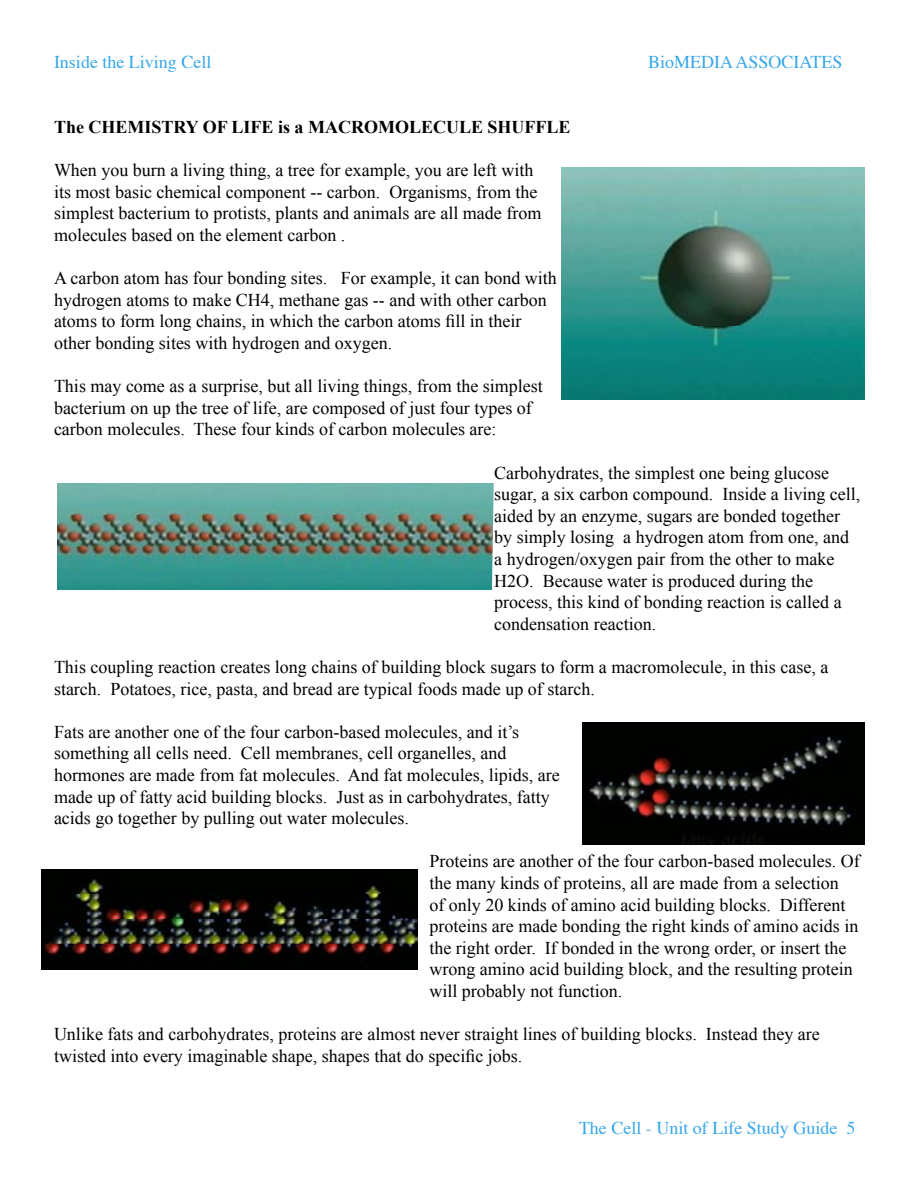
<style>
.page{position:relative;width:918px;height:1188px;background:#fff}
.page>*{position:absolute;margin:0;border:0;box-sizing:border-box;transform-origin:0 0}
.t1{font:18px/21.6px "Times New Roman";color:#000}
.t2{font:18px "Times";color:#36a7e9}
.t3{font:700 18px "Times New Roman";color:#000}
</style>
<div class="page">
<img style="left:582px;top:723px;width:282px;height:122px">
<img style="left:562px;top:168px;width:302px;height:231px">
<img style="left:42px;top:870px;width:375px;height:99px">
<img style="left:57px;top:483px;width:437px;height:106px">
<p class="t2" style="left:54px;top:50px;width:159px">Inside the Living Cell</p>
<p class="t2" style="left:648px;top:50px;width:196px">BioMEDIA ASSOCIATES</p>
<p class="t3" style="left:54px;top:117px;width:518px">The CHEMISTRY OF LIFE is a MACROMOLECULE SHUFFLE</p>
<p class="t1" style="left:54px;top:159px;width:489px">When you burn a living thing, a tree for example, you are left with its most basic chemical component -- carbon. Organisms, from the simplest bacterium to protists, plants and animals are all made from molecules based on the element carbon .</p>
<p class="t1" style="left:54px;top:267px;width:504px">A carbon atom has four bonding sites. For example, it can bond with hydrogen atoms to make CH4, methane gas -- and with other carbon atoms to form long chains, in which the carbon atoms fill in their other bonding sites with hydrogen and oxygen.</p>
<p class="t1" style="left:54px;top:375px;width:490px">This may come as a surprise, but all living things, from the simplest bacterium on up the tree of life, are composed of just four types of carbon molecules. These four kinds of carbon molecules are:</p>
<p class="t1" style="left:494px;top:462px;width:368px">Carbohydrates, the simplest one being glucose sugar, a six carbon compound. Inside a living cell, aided by an enzyme, sugars are bonded together by simply losing a hydrogen atom from one, and a hydrogen/oxygen pair from the other to make H2O. Because water is produced during the process, this kind of bonding reaction is called a condensation reaction.</p>
<p class="t1" style="left:54px;top:656px;width:776px">This coupling reaction creates long chains of building block sugars to form a macromolecule, in this case, a starch. Potatoes, rice, pasta, and bread are typical foods made up of starch.</p>
<p class="t1" style="left:54px;top:721px;width:507px">Fats are another one of the four carbon-based molecules, and it’s something all cells need. Cell membranes, cell organelles, and hormones are made from fat molecules. And fat molecules, lipids, are made up of fatty acid building blocks. Just as in carbohydrates, fatty acids go together by pulling out water molecules.</p>
<p class="t1" style="left:429px;top:850px;width:432px">Proteins are another of the four carbon-based molecules. Of the many kinds of proteins, all are made from a selection<br>of only 20 kinds of amino acid building blocks. Different proteins are made bonding the right kinds of amino acids in the right order. If bonded in the wrong order, or insert the wrong amino acid building block, and the resulting protein will probably not function.</p>
<p class="t1" style="left:54px;top:1023px;width:767px">Unlike fats and carbohydrates, proteins are almost never straight lines of building blocks. Instead they are twisted into every imaginable shape, shapes that do specific jobs.</p>
<p class="t2" style="left:579px;top:1117px;width:278px">The Cell - Unit of Life Study Guide 5</p>
</div>
